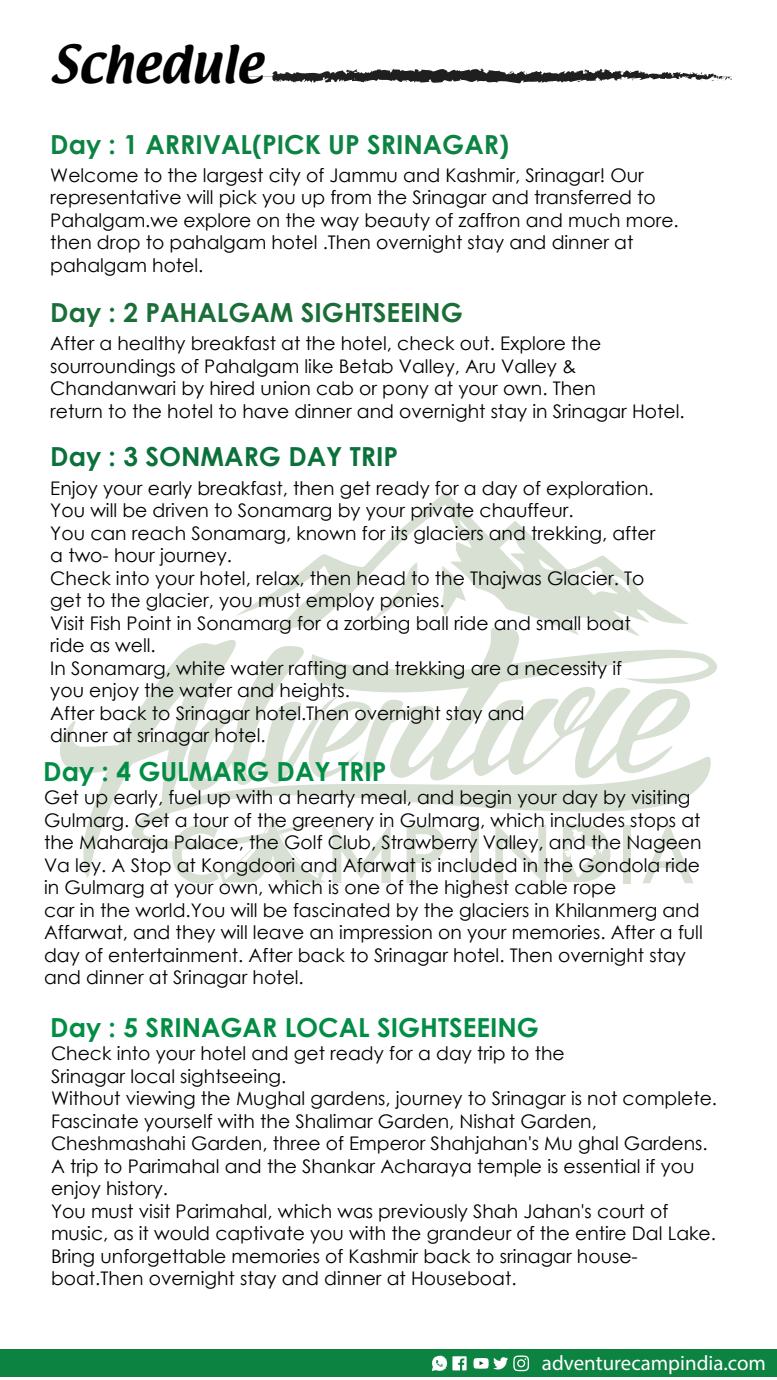
<style>
.page{position:relative;width:777px;height:1380px;background:#fff}
.page>*{position:absolute;margin:0;border:0;box-sizing:border-box;transform-origin:0 0}
.t1{font:45.62px "Textile";color:#010101}
.t2{font:700 26.25px "Century Gothic";color:#028d45}
.t3{font:700 26.25px "Century Gothic";color:#0c8342}
.t4{font:700 26.25px "Century Gothic";color:#1a6e38}
.t5{font:700 26.25px "Century Gothic";color:#0b713a}
.t6{font:20.88px "Myriad Pro";color:#fff}
.t7{font:18.75px/22.5px "Century Gothic";color:#010101}
</style>
<div class="page">
<svg style="left:563px;top:878px;width:34px;height:4px"></svg>
<div style="left:470px;top:825px;width:8px;height:58px;background:#d8e0d4"></div>
<svg style="left:495px;top:878px;width:51px;height:7px"></svg>
<div style="left:623px;top:825px;width:8px;height:58px;background:#d8e0d4"></div>
<svg style="left:642px;top:878px;width:51px;height:5px"></svg>
<svg style="left:60px;top:640px;width:645px;height:238px"></svg>
<svg style="left:311px;top:636px;width:405px;height:144px"></svg>
<svg style="left:236px;top:492px;width:453px;height:144px"></svg>
<svg style="left:185px;top:646px;width:188px;height:144px"></svg>
<svg style="left:332px;top:823px;width:58px;height:60px"></svg>
<svg style="left:406px;top:825px;width:37px;height:58px"></svg>
<svg style="left:172px;top:814px;width:153px;height:74px"></svg>
<svg style="left:271px;top:68px;width:460px;height:16px"></svg>
<div style="left:0;top:1350px;width:776px;height:27px;background:#0d8342"></div>
<svg style="left:432px;top:1356px;width:34px;height:15px"></svg>
<svg style="left:473px;top:1355px;width:56px;height:16px"></svg>
<h1 class="t1" style="left:50px;top:32px;width:214px">Schedule</h1>
<h2 class="t3" style="left:50px;top:124px;width:460px">Day : 1 ARRIVAL(PICK UP SRINAGAR)</h2>
<p class="t7" style="left:50px;top:163px;width:629px">Welcome to the largest city of Jammu and Kashmir, Srinagar! Our representative will pick you up from the Srinagar and transferred to Pahalgam.we explore on the way beauty of zaffron and much more. then drop to pahalgam hotel .Then overnight stay and dinner at pahalgam hotel.</p>
<h2 class="t4" style="left:50px;top:293px;width:414px">Day : 2 PAHALGAM SIGHTSEEING</h2>
<p class="t7" style="left:50px;top:332px;width:635px">After a healthy breakfast at the hotel, check out. Explore the sourroundings of Pahalgam like Betab Valley, Aru Valley &amp; Chandanwari by hired union cab or pony at your own. Then<br>return to the hotel to have dinner and overnight stay in Srinagar Hotel.</p>
<h2 class="t5" style="left:50px;top:437px;width:349px">Day : 3 SONMARG DAY TRIP</h2>
<p class="t7" style="left:50px;top:476px;width:606px">Enjoy your early breakfast, then get ready for a day of exploration.<br>You will be driven to Sonamarg by your private chauffeur.<br>You can reach Sonamarg, known for its glaciers and trekking, after a two- hour journey.<br>Check into your hotel, relax, then head to the Thajwas Glacier. To get to the glacier, you must employ ponies.<br>Visit Fish Point in Sonamarg for a zorbing ball ride and small boat ride as well.<br>In Sonamarg, white water rafting and trekking are a necessity if you enjoy the water and heights.<br>After back to Srinagar hotel.Then overnight stay and<br>dinner at srinagar hotel.</p>
<h2 class="t2" style="left:43px;top:752px;width:344px">Day : 4 GULMARG DAY TRIP</h2>
<p class="t7" style="left:44px;top:786px;width:660px">Get up early, fuel up with a hearty meal, and begin your day by visiting Gulmarg. Get a tour of the greenery in Gulmarg, which includes stops at the Maharaja Palace, the Golf Club, Strawberry Valley, and the Nageen Va ley. A Stop at Kongdoori and Afarwat is included in the Gondola ride in Gulmarg at your own, which is one of the highest cable rope<br>car in the world.You will be fascinated by the glaciers in Khilanmerg and Affarwat, and they will leave an impression on your memories. After a full day of entertainment. After back to Srinagar hotel. Then overnight stay and dinner at Srinagar hotel.</p>
<h2 class="t2" style="left:50px;top:1008px;width:490px">Day : 5 SRINAGAR LOCAL SIGHTSEEING</h2>
<p class="t7" style="left:51px;top:1042px;width:667px">Check into your hotel and get ready for a day trip to the<br>Srinagar local sightseeing.<br>Without viewing the Mughal gardens, journey to Srinagar is not complete.<br>Fascinate yourself with the Shalimar Garden, Nishat Garden, Cheshmashahi Garden, three of Emperor Shahjahan's Mu ghal Gardens.<br>A trip to Parimahal and the Shankar Acharaya temple is essential if you enjoy history.<br>You must visit Parimahal, which was previously Shah Jahan's court of music, as it would captivate you with the grandeur of the entire Dal Lake.<br>Bring unforgettable memories of Kashmir back to srinagar house&shy;boat.Then overnight stay and dinner at Houseboat.</p>
<p class="t6" style="left:541px;top:1350px;width:225px">adventurecampindia.com</p>
</div>
